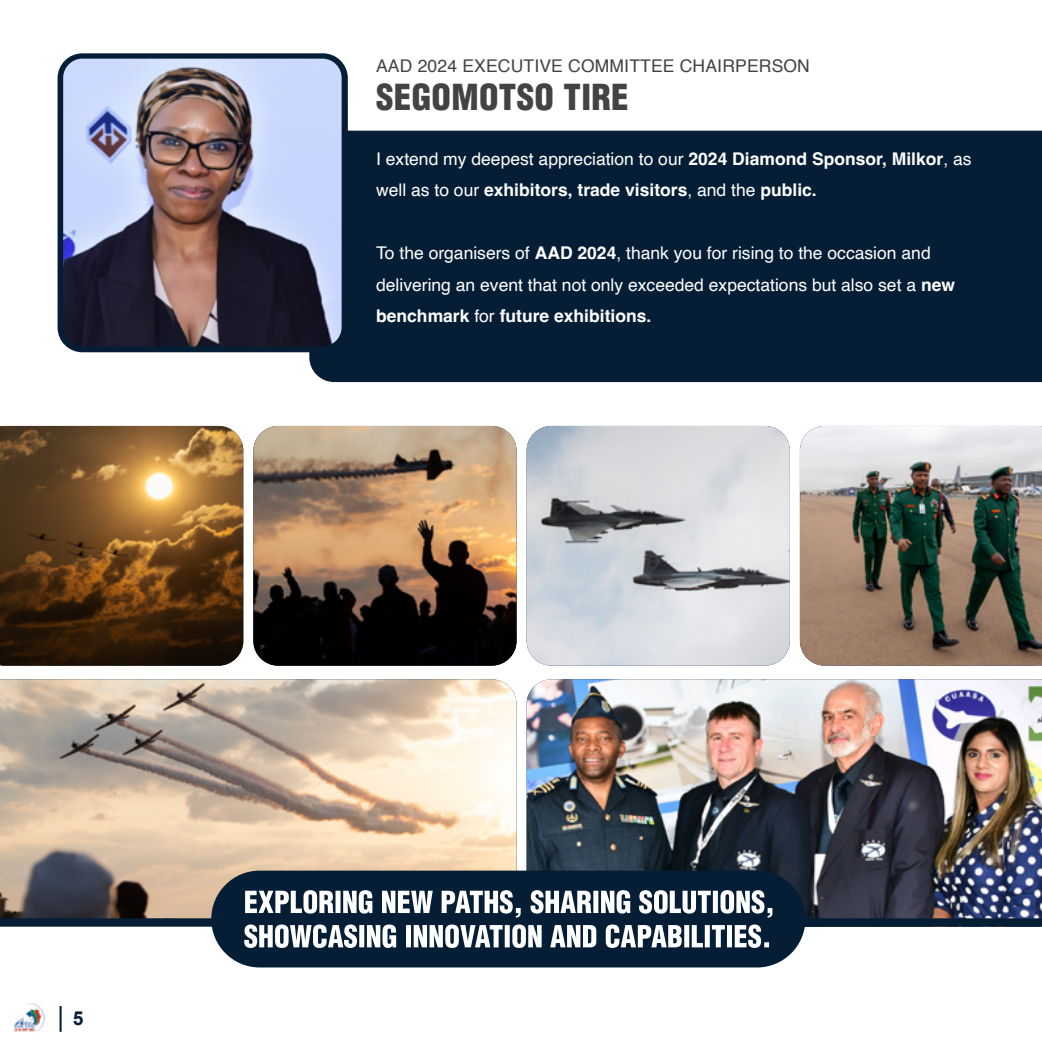
<style>
.page{position:relative;width:1042px;height:1042px;background:#fff}
.page>*{position:absolute;margin:0;border:0;box-sizing:border-box;transform-origin:0 0}
.t1{font:900 condensed 35px "Helvetica LT";letter-spacing:.01em;color:#444341}
.t2{font:700 19.25px "Arial";color:#051e35}
.t3{font:17.5px/31.5px "Helvetica";color:#fff}
.t4{font:700 17.5px/31.5px "Helvetica";color:#fff}
.t5{font:17.5px "Helvetica";letter-spacing:.01em;color:#444341}
.s1{font-weight:400}
.s2{font-weight:700}
</style>
<div class="page">
<hr style="left:60px;top:1006px;width:2px;height:26px;background:#051e35">
<img style="left:14px;top:1003px;width:31px;height:30px">
<div style="left:58px;top:53px;width:290px;height:299px;background:#051e35;border-radius:25px"></div>
<div style="left:309px;top:131px;width:733px;height:251px;background:#051e35"></div>
<img style="left:63px;top:59px;width:279px;height:287px">
<img style="left:0;top:426px;width:243px;height:240px">
<img style="left:526px;top:426px;width:264px;height:240px">
<img style="left:253px;top:426px;width:263px;height:240px">
<img style="left:0;top:679px;width:516px;height:211px">
<img style="left:800px;top:426px;width:242px;height:240px">
<img style="left:526px;top:679px;width:516px;height:211px">
<div style="left:211px;top:870px;width:594px;height:97px;background:#051e35;border-radius:48px"></div>
<svg style="left:0;top:890px;width:1042px;height:58px"></svg>
<p class="t2" style="left:73px;top:1006px;width:12px">5</p>
<p class="t5" style="left:376px;top:52px;width:435px">AAD 2024 EXECUTIVE COMMITTEE CHAIRPERSON</p>
<h1 class="t1" style="left:376px;top:75px;width:254px">SEGOMOTSO TIRE</h1>
<p class="t4" style="left:376px;top:145px;width:597px"><span class="s1">I extend my deepest appreciation to our</span> 2024 Diamond Sponsor, Milkor<span class="s1">, as well as to our</span> exhibitors, trade visitors<span class="s1">, and the</span> public.</p>
<p class="t3" style="left:376px;top:238px;width:580px">To the organisers of <span class="s2">AAD 2024</span>, thank you for rising to the occasion and delivering an event that not only exceeded expectations but also set a <span class="s2">new benchmark</span> for <span class="s2">future exhibitions.</span></p>
</div>
